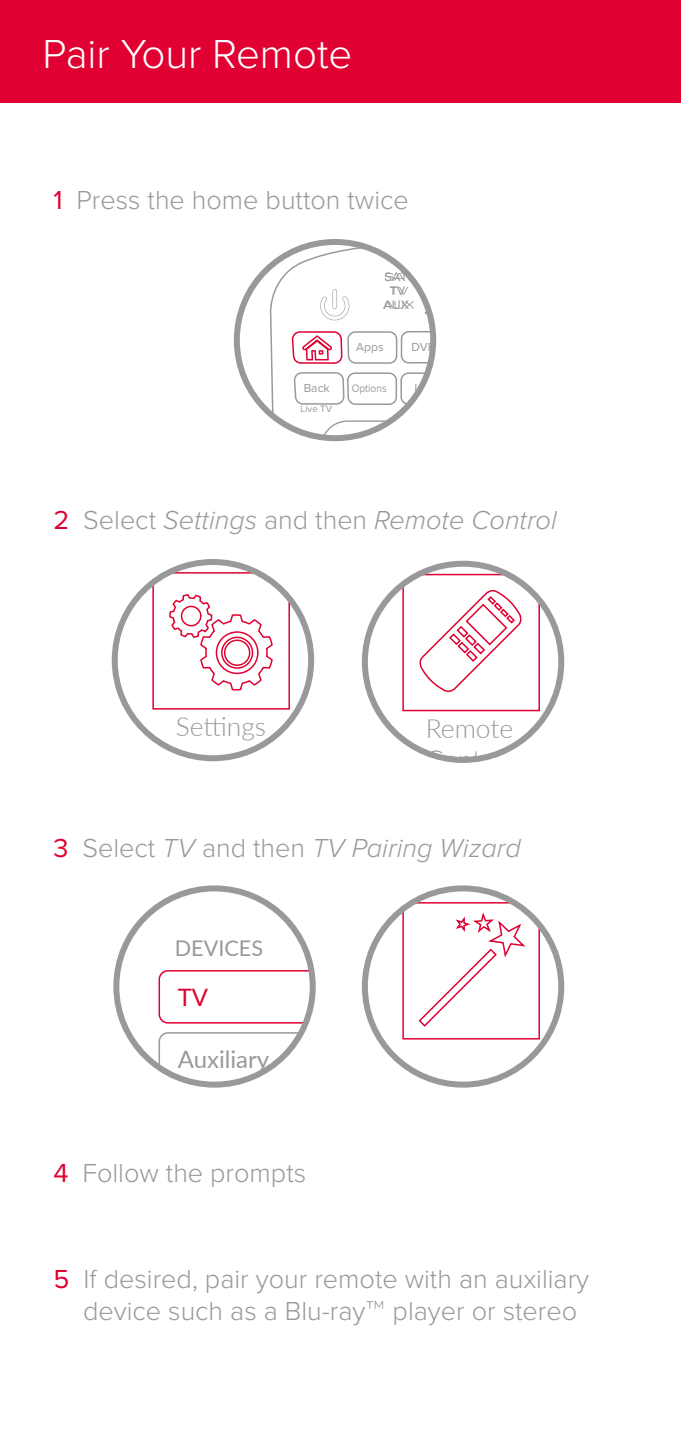
<style>
.page{position:relative;width:681px;height:1446px;background:#fff}
.page>*{position:absolute;margin:0;border:0;box-sizing:border-box;transform-origin:0 0}
.t1{font:300 42px "Proxima Nova";color:#fff}
.t2{font:300 27px/32.4px "Proxima Nova";color:#99989b}
.t3{font:italic 300 27px "Proxima Nova";color:#99989b}
.t4{font:300 26.4px "Lato";color:#99989b}
.t5{font:24px "Lato";color:#99989b}
.t6{font:24px "Lato";color:#e00031}
.t7{font:21.6px "Lato";color:#99989b}
.t8{font:12.9px "Proxima Nova";color:#99989b}
.t9{font:12px "Proxima Nova";color:#99989b}
.t10{font:11.4px "Proxima Nova";color:#99989b;scale:.9 1}
.t11{font:11.4px "Proxima Nova";color:#99989b}
.t12{font:9.6px "Proxima Nova";color:#99989b}
.s1{font-weight:400;color:#e00031}
.s2{font-weight:400;font-style:normal;color:#e00031}
.s3{font-style:normal}
.s4{font-size:14.4px}
.s5{font-family:"Lato"}
</style>
<div class="page">
<svg style="left:418px;top:910px;width:109px;height:117px"></svg>
<div style="left:402px;top:902px;width:137px;height:137px;border:2px solid #e00031"></div>
<div style="left:362px;top:885px;width:202px;height:202px;border:6px solid #99989b;border-radius:50%"></div>
<svg style="left:158px;top:970px;width:154px;height:53px"></svg>
<svg style="left:158px;top:1032px;width:147px;height:52px"></svg>
<div style="left:113px;top:885px;width:202px;height:202px;border:6px solid #99989b;border-radius:50%"></div>
<svg style="left:419px;top:589px;width:106px;height:103px"></svg>
<div style="left:402px;top:574px;width:137px;height:137px;border:2px solid #e00031"></div>
<div style="left:362px;top:561px;width:202px;height:202px;border:6px solid #99989b;border-radius:50%"></div>
<svg style="left:169px;top:594px;width:104px;height:97px"></svg>
<div style="left:152px;top:572px;width:138px;height:137px;border:2px solid #e00031"></div>
<div style="left:112px;top:559px;width:202px;height:202px;border:6px solid #99989b;border-radius:50%"></div>
<svg style="left:269px;top:244px;width:164px;height:194px"></svg>
<div style="left:234px;top:239px;width:202px;height:202px;border:6px solid #99989b;border-radius:50%"></div>
<div style="left:0;top:0;width:680px;height:103px;background:#e00031"></div>
<h1 class="t1" style="left:43px;top:23px;width:311px">Pair Your Remote</h1>
<p class="t2" style="left:53px;top:182px;width:357px"><span class="s1">1</span> Press the home button twice</p>
<p class="t8" style="left:384px;top:267px;width:25px">SAT</p>
<p class="t8" style="left:389px;top:281px;width:17px">TV</p>
<p class="t8" style="left:383px;top:295px;width:27px">AUX</p>
<p class="t9" style="left:356px;top:338px;width:29px">Apps</p>
<p class="t9" style="left:411px;top:338px;width:25px">DVR</p>
<p class="t9" style="left:303px;top:379px;width:28px">Back</p>
<p class="t10" style="left:351px;top:379px;width:40px">Options</p>
<p class="t12" style="left:300px;top:402px;width:33px">Live TV</p>
<p class="t3" style="left:53px;top:500px;width:504px"><span class="s2">2</span> <span class="s3">Select</span> Settings <span class="s3">and then</span> Remote Control</p>
<p class="t4" style="left:176px;top:708px;width:92px">Settings</p>
<p class="t4" style="left:425px;top:710px;width:89px">Remote</p>
<p class="t11" style="left:436px;top:732px;width:30px"><span class="s4">3</span> def</p>
<p class="t3" style="left:53px;top:828px;width:468px"><span class="s2">3</span> <span class="s3">Select</span> TV <span class="s3">and then</span> TV Pairing Wizard</p>
<p class="t7" style="left:175px;top:932px;width:90px">DEVICES</p>
<p class="t6" style="left:178px;top:980px;width:32px">TV</p>
<p class="t5" style="left:178px;top:1042px;width:93px">Auxiliary</p>
<p class="t2" style="left:53px;top:1155px;width:254px"><span class="s1">4</span> Follow the prompts</p>
<p class="t2" style="left:83px;top:1261px;width:507px;text-indent:-29px"><span class="s1">5</span> If desired, pair your remote with an auxiliary device such as a Blu-ray<span class="s5">™</span> player or stereo</p>
</div>
